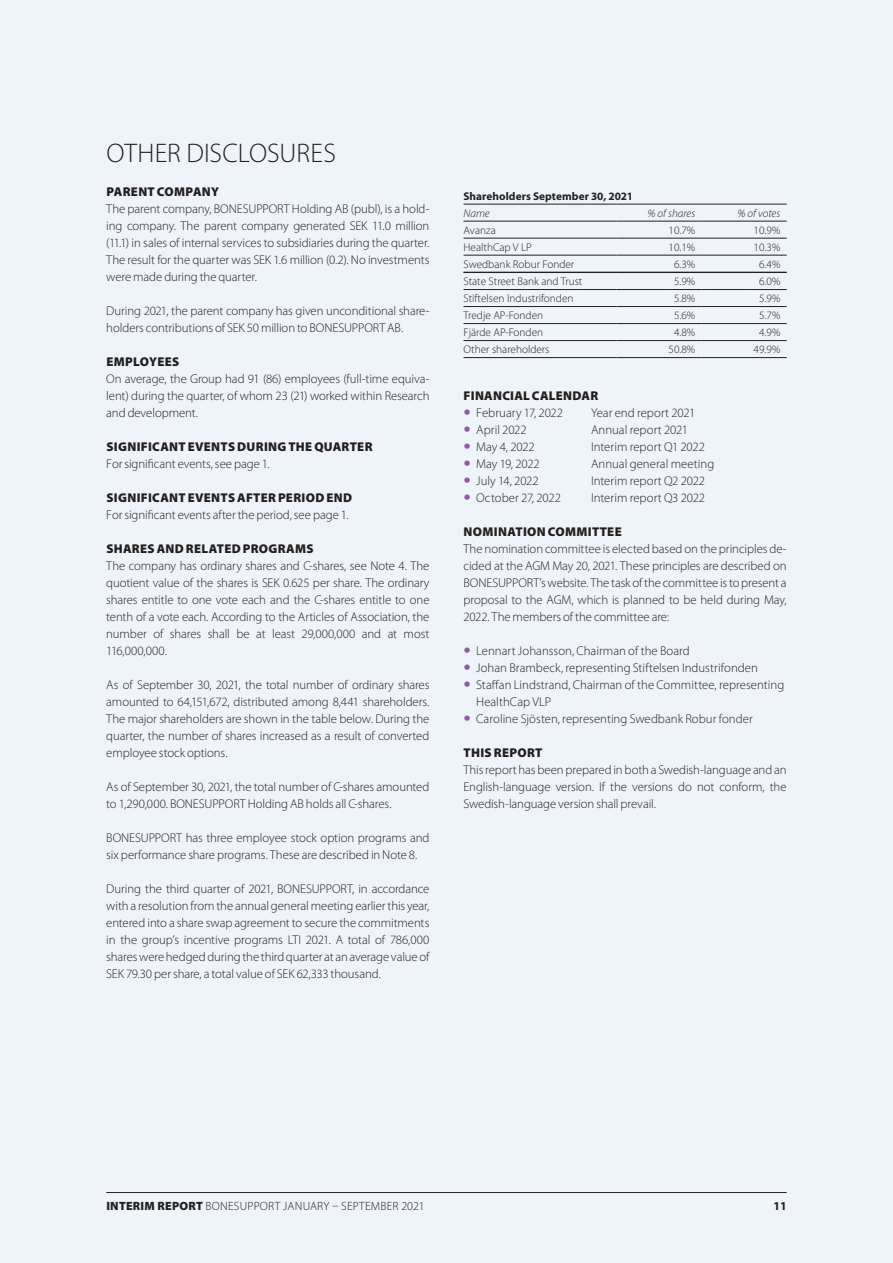
<style>
.page{position:relative;width:893px;height:1263px;background:#eff4fa}
.page>*{position:absolute;margin:0;border:0;box-sizing:border-box;transform-origin:0 0}
.Rubrik_2{font:300 27px "Myriad Pro";color:#231f20}
.t1{font:300 12.75px/17px "Myriad Pro";letter-spacing:-.005em;color:#231f20;text-align:justify}
.Underrubrik_1_-_ny{font:900 12.75px "Myriad Pro";letter-spacing:.025em;color:#231f20}
.t2{font:300 12px "Myriad Pro";letter-spacing:.02em;color:#231f20}
.t3{font:700 12px "Myriad Pro";color:#251a05}
.Tabell_neutral_-_vän{font:300 11.25px "Myriad Pro";color:#231f20}
.Tabell_neutral_-_hög{font:300 11.25px "Myriad Pro";color:#231f20}
.Tabell_summa_-_vänst{font:700 11.25px "Myriad Pro";letter-spacing:.005em;color:#231f20}
.Tabell_neutral_-_hög-2{font:italic 300 11.25px "Myriad Pro";color:#231f20}
.Tabell_neutral_-_vän-2{font:italic 300 11.25px "Myriad Pro";color:#231f20}
.s1{font-size:30px;color:#8c5ea1}
.s2{font-weight:900}
</style>
<div class="page">
<hr style="left:106px;top:1192px;width:681px;height:1px;background:#231f20">
<hr style="left:463px;top:238px;width:154px;height:1px;background:#231f20">
<hr style="left:617px;top:238px;width:85px;height:1px;background:#231f20">
<hr style="left:702px;top:238px;width:85px;height:1px;background:#231f20">
<hr style="left:463px;top:255px;width:154px;height:1px;background:#231f20">
<hr style="left:617px;top:255px;width:85px;height:1px;background:#231f20">
<hr style="left:702px;top:255px;width:85px;height:1px;background:#231f20">
<hr style="left:463px;top:204px;width:154px;height:1px;background:#231f20">
<hr style="left:463px;top:221px;width:154px;height:1px;background:#231f20">
<hr style="left:617px;top:204px;width:85px;height:1px;background:#231f20">
<hr style="left:702px;top:204px;width:85px;height:1px;background:#231f20">
<hr style="left:617px;top:221px;width:85px;height:1px;background:#231f20">
<hr style="left:702px;top:221px;width:85px;height:1px;background:#231f20">
<hr style="left:463px;top:357px;width:154px;height:1px;background:#231f20">
<hr style="left:617px;top:357px;width:85px;height:1px;background:#231f20">
<hr style="left:702px;top:357px;width:85px;height:1px;background:#231f20">
<hr style="left:463px;top:272px;width:154px;height:1px;background:#231f20">
<hr style="left:463px;top:289px;width:154px;height:1px;background:#231f20">
<hr style="left:617px;top:272px;width:85px;height:1px;background:#231f20">
<hr style="left:702px;top:272px;width:85px;height:1px;background:#231f20">
<hr style="left:617px;top:289px;width:85px;height:1px;background:#231f20">
<hr style="left:702px;top:289px;width:85px;height:1px;background:#231f20">
<hr style="left:463px;top:306px;width:154px;height:1px;background:#231f20">
<hr style="left:617px;top:306px;width:85px;height:1px;background:#231f20">
<hr style="left:702px;top:306px;width:85px;height:1px;background:#231f20">
<hr style="left:463px;top:323px;width:154px;height:1px;background:#231f20">
<hr style="left:617px;top:323px;width:85px;height:1px;background:#231f20">
<hr style="left:702px;top:323px;width:85px;height:1px;background:#231f20">
<hr style="left:463px;top:340px;width:154px;height:1px;background:#231f20">
<hr style="left:617px;top:340px;width:85px;height:1px;background:#231f20">
<hr style="left:702px;top:340px;width:85px;height:1px;background:#231f20">
<p class="Rubrik_2" style="left:107px;top:136px;width:231px">OTHER DISCLOSURES</p>
<p class="Underrubrik_1_-_ny" style="left:106px;top:183px;width:114px">PARENT COMPANY</p>
<p class="t1" style="left:106px;top:200px;width:325px">The parent company, BONESUPPORT Holding AB (publ), is a hold&shy;ing company. The parent company generated SEK 11.0 million (11.1) in sales of internal services to subsidiaries during the quarter.<br>The result for the quarter was SEK 1.6 million (0.2). No investments were made during the quarter.</p>
<p class="t1" style="left:106px;top:302px;width:325px">During 2021, the parent company has given unconditional share&shy;holders contributions of SEK 50 million to BONESUPPORT AB.</p>
<p class="Underrubrik_1_-_ny" style="left:106px;top:353px;width:74px">EMPLOYEES</p>
<p class="t1" style="left:106px;top:370px;width:325px">On average, the Group had 91 (86) employees (full-time equiva&shy;lent) during the quarter, of whom 23 (21) worked within Research and development.</p>
<p class="Underrubrik_1_-_ny" style="left:106px;top:438px;width:268px">SIGNIFICANT EVENTS DURING THE QUARTER</p>
<p class="t1" style="left:106px;top:455px;width:165px">For significant events, see page 1.</p>
<p class="Underrubrik_1_-_ny" style="left:106px;top:489px;width:247px">SIGNIFICANT EVENTS AFTER PERIOD END</p>
<p class="t1" style="left:106px;top:506px;width:244px">For significant events after the period, see page 1.</p>
<p class="Underrubrik_1_-_ny" style="left:106px;top:540px;width:209px">SHARES AND RELATED PROGRAMS</p>
<p class="t1" style="left:106px;top:557px;width:325px">The company has ordinary shares and C-shares, see Note 4. The quotient value of the shares is SEK 0.625 per share. The ordinary shares entitle to one vote each and the C-shares entitle to one tenth of a vote each. According to the Articles of Association, the number of shares shall be at least 29,000,000 and at most 116,000,000.</p>
<p class="t1" style="left:106px;top:676px;width:325px">As of September 30, 2021, the total number of ordinary shares amounted to 64,151,672, distributed among 8,441 shareholders.<br>The major shareholders are shown in the table below. During the quarter, the number of shares increased as a result of converted employee stock options.</p>
<p class="t1" style="left:106px;top:778px;width:325px">As of September 30, 2021, the total number of C-shares amounted to 1,290,000. BONESUPPORT Holding AB holds all C-shares.</p>
<p class="t1" style="left:106px;top:829px;width:325px">BONESUPPORT has three employee stock option programs and six performance share programs. These are described in Note 8.</p>
<p class="t1" style="left:106px;top:880px;width:325px">During the third quarter of 2021, BONESUPPORT, in accordance with a resolution from the annual general meeting earlier this year, entered into a share swap agreement to secure the commitments in the group’s incentive programs LTI 2021. A total of 786,000 shares were hedged during the third quarter at an average value of SEK 79.30 per share, a total value of SEK 62,333 thousand.</p>
<p class="Tabell_summa_-_vänst" style="left:463px;top:189px;width:171px">Shareholders September 30, 2021</p>
<p class="Tabell_neutral_-_vän-2" style="left:463px;top:206px;width:28px">Name</p>
<p class="Tabell_neutral_-_hög-2" style="left:647px;top:206px;width:49px">% of shares</p>
<p class="Tabell_neutral_-_hög-2" style="left:737px;top:206px;width:44px">% of votes</p>
<p class="Tabell_neutral_-_vän" style="left:463px;top:223px;width:34px">Avanza</p>
<p class="Tabell_neutral_-_hög" style="left:668px;top:223px;width:28px">10.7%</p>
<p class="Tabell_neutral_-_hög" style="left:754px;top:223px;width:28px">10.9%</p>
<p class="Tabell_neutral_-_vän" style="left:463px;top:240px;width:70px">HealthCap V LP</p>
<p class="Tabell_neutral_-_hög" style="left:668px;top:240px;width:28px">10.1%</p>
<p class="Tabell_neutral_-_hög" style="left:754px;top:240px;width:28px">10.3%</p>
<p class="Tabell_neutral_-_vän" style="left:463px;top:257px;width:112px">Swedbank Robur Fonder</p>
<p class="Tabell_neutral_-_hög" style="left:674px;top:257px;width:23px">6.3%</p>
<p class="Tabell_neutral_-_hög" style="left:759px;top:257px;width:23px">6.4%</p>
<p class="Tabell_neutral_-_vän" style="left:463px;top:275px;width:120px">State Street Bank and Trust</p>
<p class="Tabell_neutral_-_hög" style="left:674px;top:275px;width:23px">5.9%</p>
<p class="Tabell_neutral_-_hög" style="left:759px;top:275px;width:23px">6.0%</p>
<p class="Tabell_neutral_-_vän" style="left:463px;top:292px;width:111px">Stiftelsen Industrifonden</p>
<p class="Tabell_neutral_-_hög" style="left:674px;top:292px;width:23px">5.8%</p>
<p class="Tabell_neutral_-_hög" style="left:759px;top:292px;width:23px">5.9%</p>
<p class="Tabell_neutral_-_vän" style="left:463px;top:309px;width:81px">Tredje AP-Fonden</p>
<p class="Tabell_neutral_-_hög" style="left:674px;top:309px;width:23px">5.6%</p>
<p class="Tabell_neutral_-_hög" style="left:759px;top:309px;width:23px">5.7%</p>
<p class="Tabell_neutral_-_vän" style="left:463px;top:326px;width:81px">Fjärde AP-Fonden</p>
<p class="Tabell_neutral_-_hög" style="left:674px;top:326px;width:23px">4.8%</p>
<p class="Tabell_neutral_-_hög" style="left:759px;top:326px;width:23px">4.9%</p>
<p class="Tabell_neutral_-_vän" style="left:463px;top:343px;width:87px">Other shareholders</p>
<p class="Tabell_neutral_-_hög" style="left:668px;top:343px;width:28px">50.8%</p>
<p class="Tabell_neutral_-_hög" style="left:754px;top:343px;width:28px">49.9%</p>
<p class="Underrubrik_1_-_ny" style="left:464px;top:387px;width:136px">FINANCIAL CALENDAR</p>
<p class="t1" style="left:463px;top:404px;width:101px"><span class="s1">•</span> February 17, 2022</p>
<p class="t1" style="left:591px;top:404px;width:106px">Year end report 2021</p>
<p class="t1" style="left:463px;top:421px;width:65px"><span class="s1">•</span> April 2022</p>
<p class="t1" style="left:591px;top:421px;width:98px">Annual report 2021</p>
<p class="t1" style="left:463px;top:438px;width:73px"><span class="s1">•</span> May 4, 2022</p>
<p class="t1" style="left:591px;top:438px;width:115px">Interim report Q1 2022</p>
<p class="t1" style="left:463px;top:455px;width:78px"><span class="s1">•</span> May 19, 2022</p>
<p class="t1" style="left:591px;top:455px;width:125px">Annual general meeting</p>
<p class="t1" style="left:463px;top:472px;width:77px"><span class="s1">•</span> July 14, 2022</p>
<p class="t1" style="left:591px;top:472px;width:116px">Interim report Q2 2022</p>
<p class="t1" style="left:463px;top:489px;width:99px"><span class="s1">•</span> October 27, 2022</p>
<p class="t1" style="left:591px;top:489px;width:116px">Interim report Q3 2022</p>
<p class="Underrubrik_1_-_ny" style="left:464px;top:523px;width:160px">NOMINATION COMMITTEE</p>
<p class="t1" style="left:463px;top:540px;width:325px">The nomination committee is elected based on the principles de&shy;cided at the AGM May 20, 2021. These principles are described on BONESUPPORT’s website. The task of the committee is to present a proposal to the AGM, which is planned to be held during May, 2022. The members of the committee are:</p>
<p class="t1" style="left:463px;top:642px;width:228px"><span class="s1">•</span> Lennart Johansson, Chairman of the Board</p>
<p class="t1" style="left:463px;top:659px;width:296px"><span class="s1">•</span> Johan Brambeck, representing Stiftelsen Industrifonden</p>
<p class="t1" style="left:476px;top:676px;width:310px;text-indent:-13px"><span class="s1">•</span> Staffan Lindstrand, Chairman of the Committee, representing<br>HealthCap VLP</p>
<p class="t1" style="left:463px;top:710px;width:291px"><span class="s1">•</span> Caroline Sjösten, representing Swedbank Robur fonder</p>
<p class="Underrubrik_1_-_ny" style="left:464px;top:744px;width:80px">THIS REPORT</p>
<p class="t1" style="left:463px;top:761px;width:325px">This report has been prepared in both a Swedish-language and an English-language version. If the versions do not conform, the Swedish-language version shall prevail.</p>
<p class="t2" style="left:106px;top:1198px;width:320px"><span class="s2">INTERIM REPORT</span> BONESUPPORT JANUARY – SEPTEMBER 2021</p>
<p class="t3" style="left:773px;top:1198px;width:15px">11</p>
</div>
